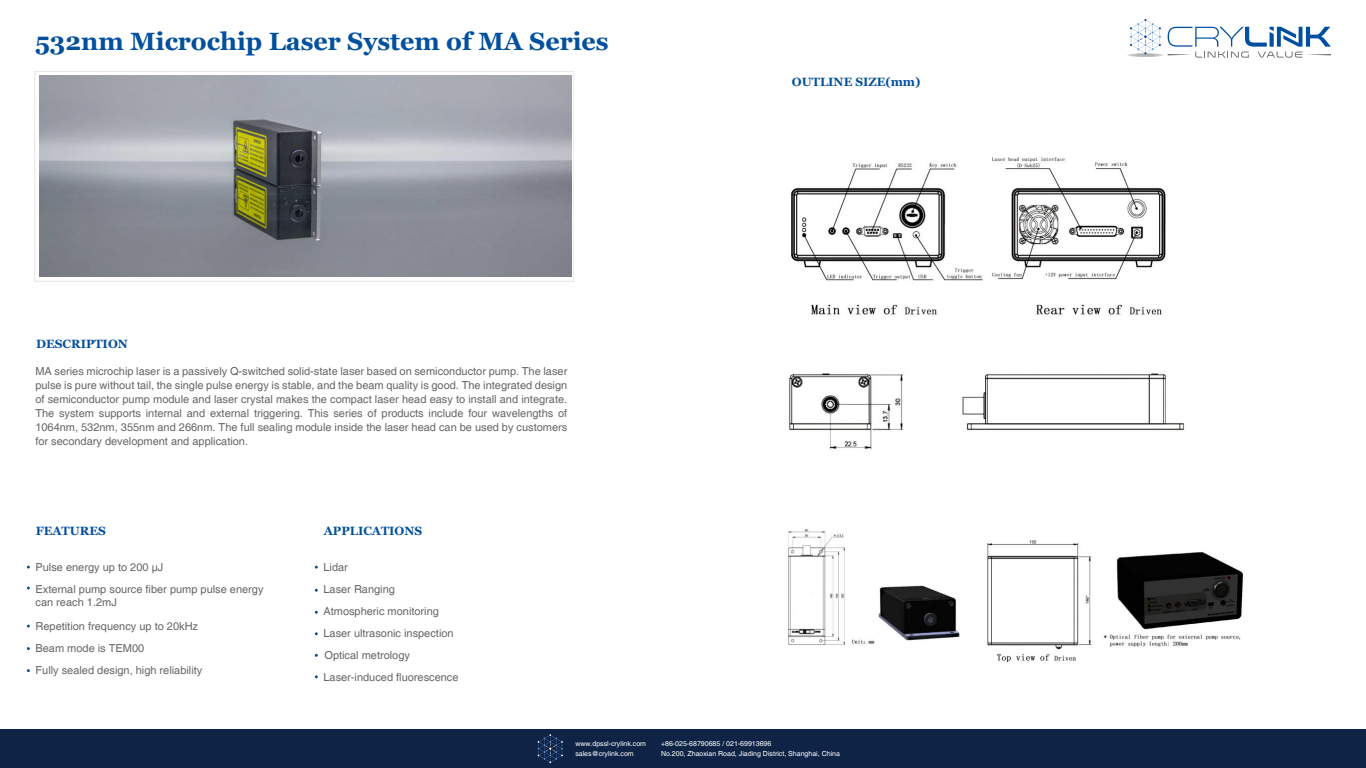
<style>
.page{position:relative;width:1366px;height:768px;background:#fff}
.page>*{position:absolute;margin:0;border:0;box-sizing:border-box;transform-origin:0 0}
.t1{font:700 25px "Georgia";color:#02509e}
.t2{font:700 12px "Georgia";color:#00509d}
.t3{font:700 12px "Georgia";color:#004ea1}
.t4{font:11px/14px "Helvetica";color:#666;text-align:justify}
.t5{font:11px/21.9px "Helvetica";color:#666667}
.t6{font:7px "Helvetica";color:#fff}
</style>
<div class="page">
<hr style="left:1126px;top:53px;width:39px;height:4px;background:#f6f6f6;border-radius:50%">
<hr style="left:1127px;top:53px;width:37px;height:4px;background:#ebebeb;border-radius:50%">
<hr style="left:1128px;top:53px;width:35px;height:4px;background:#e1e2e2;border-radius:50%">
<hr style="left:1129px;top:54px;width:33px;height:3px;background:#d1d2d2;border-radius:50%">
<hr style="left:1131px;top:54px;width:29px;height:3px;background:#cbcccc;border-radius:50%">
<svg style="left:1130px;top:19px;width:31px;height:37px"></svg>
<svg style="left:1168px;top:27px;width:163px;height:31px"></svg>
<div style="left:0;top:730px;width:1366px;height:38px;background:#0e2346"></div>
<svg style="left:538px;top:734px;width:25px;height:29px"></svg>
<div style="left:35px;top:71px;width:539px;height:210px;border:1px solid #e5e5e5"></div>
<img style="left:40px;top:75px;width:532px;height:202px">
<img style="left:791px;top:157px;width:375px;height:158px">
<img style="left:789px;top:373px;width:396px;height:77px">
<img style="left:788px;top:529px;width:172px;height:116px">
<img style="left:987px;top:540px;width:256px;height:122px">
<h1 class="t1" style="left:35px;top:32px;width:575px">532nm Microchip Laser System of MA Series</h1>
<p class="t2" style="left:792px;top:77px;width:130px">OUTLINE SIZE(mm)</p>
<p class="t3" style="left:36px;top:339px;width:93px">DESCRIPTION</p>
<p class="t4" style="left:35px;top:365px;width:533px">MA series microchip laser is a passively Q-switched solid-state laser based on semiconductor pump. The laser pulse is pure without tail, the single pulse energy is stable, and the beam quality is good. The integrated design of semiconductor pump module and laser crystal makes the compact laser head easy to install and integrate.<br>The system supports internal and external triggering. This series of products include four wavelengths of 1064nm, 532nm, 355nm and 266nm. The full sealing module inside the laser head can be used by customers for secondary development and application.</p>
<p class="t3" style="left:36px;top:526px;width:72px">FEATURES</p>
<p class="t5" style="left:36px;top:557px;width:230px">Pulse energy up to 200 µJ<br>External pump source fiber pump pulse energy</p>
<p class="t5" style="left:36px;top:592px;width:164px;line-height:23.8px">can reach 1.2mJ<br>Repetition frequency up to 20kHz</p>
<p class="t5" style="left:36px;top:638px;width:168px">Beam mode is TEM00<br>Fully sealed design, high reliability</p>
<p class="t2" style="left:324px;top:526px;width:100px">APPLICATIONS</p>
<p class="t5" style="left:323px;top:557px;width:137px">Lidar<br>Laser Ranging<br>Atmospheric monitoring<br>Laser ultrasonic inspection<br>Optical metrology<br>Laser-induced fluorescence</p>
<p class="t6" style="left:575px;top:741px;width:72px">www.dpssl-crylink.com</p>
<p class="t6" style="left:661px;top:741px;width:112px">+86-025-68790685 / 021-69913696</p>
<p class="t6" style="left:575px;top:751px;width:60px">sales@crylink.com</p>
<p class="t6" style="left:661px;top:751px;width:180px">No.200, Zhaoxian Road, Jiading District, Shanghai, China</p>
</div>
